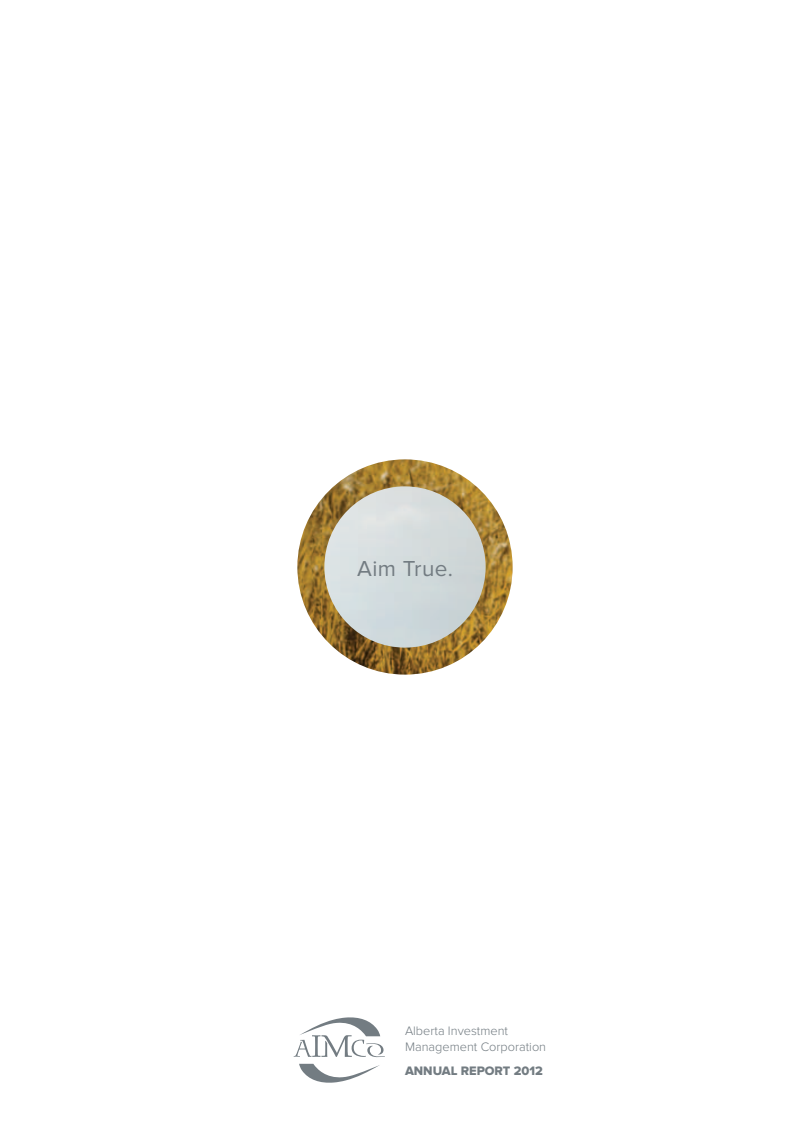
<style>
.page{position:relative;width:810px;height:1134px;background:#fff}
.page>*{position:absolute;margin:0;border:0;box-sizing:border-box;transform-origin:0 0}
.t1{font:22.5px "Proxima Nova";letter-spacing:.02em;color:#737c82}
.t2{font:300 12.75px/15.8px "Proxima Nova";color:#737c82}
.t3{font:12.75px "Proxima Nova Extrabld";color:#737c82}
</style>
<div class="page">
<img style="left:297px;top:459px;width:216px;height:216px;border-radius:108px">
<img style="left:324px;top:486px;width:162px;height:162px;border-radius:81px">
<svg style="left:299px;top:1064px;width:81px;height:19px"></svg>
<svg style="left:294px;top:1017px;width:91px;height:40px"></svg>
<h1 class="t1" style="left:357px;top:555px;width:97px">Aim True.</h1>
<p class="t2" style="left:405px;top:1023px;width:143px">Alberta Investment<br>Management Corporation</p>
<p class="t3" style="left:405px;top:1063px;width:139px">ANNUAL REPORT 2012</p>
</div>
